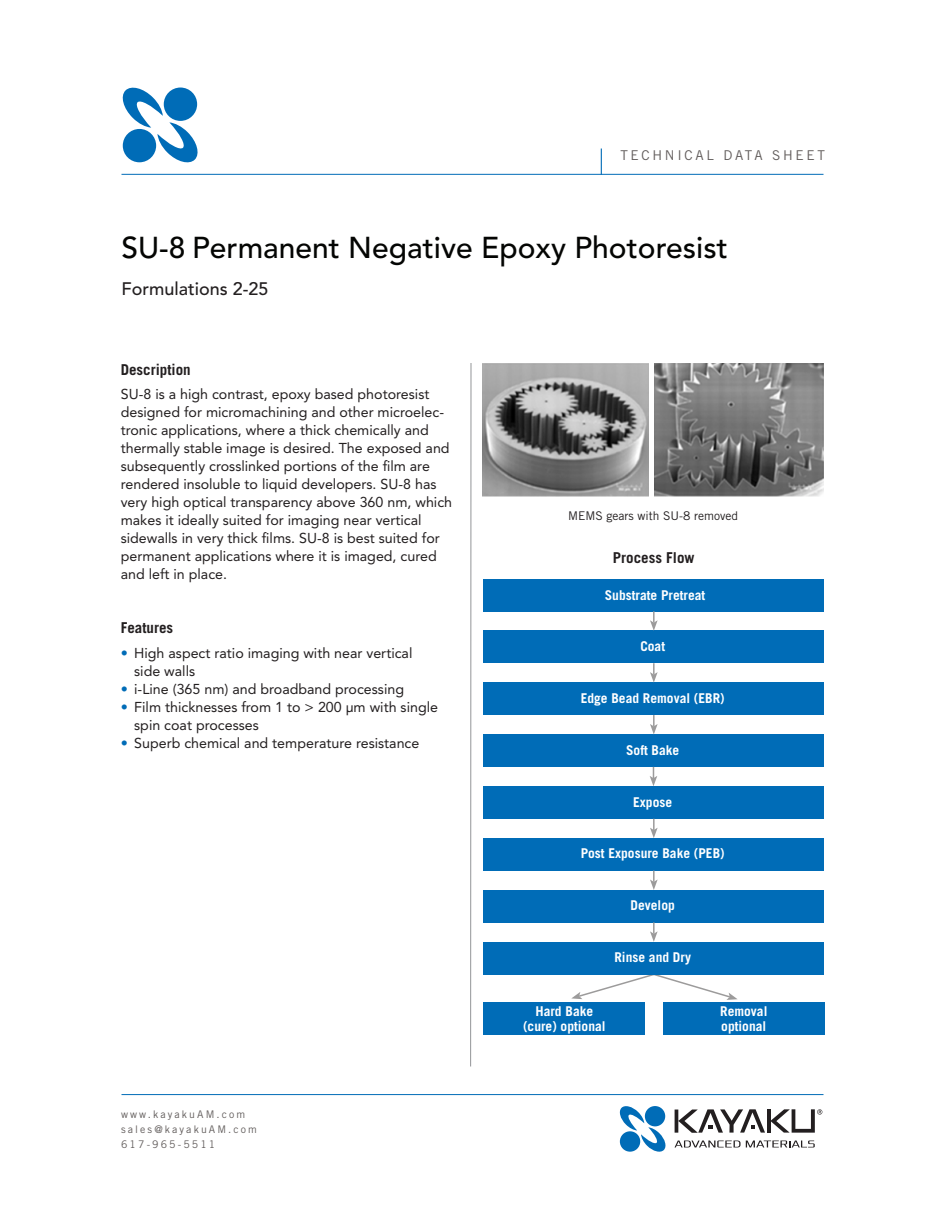
<style>
.page{position:relative;width:945px;height:1215px;background:#fff}
.page>*{position:absolute;margin:0;border:0;box-sizing:border-box;transform-origin:0 0}
.Head{font:500 30px "Avenir";color:#040503}
.t1{font:500 18px "Avenir";color:#231f20}
.subhead{font:700 15px "Trade Gothic";color:#231f20}
.Bodytext{font:700 15px "Trade Gothic";color:#231f20}
.chart_head{font:14.25px/18px "Avenir";color:#231f20}
.Bodytext-2{font:14.25px/18px "Avenir";color:#231f20}
.t2{font:700 13.5px "Trade Gothic";color:#fff}
.t3{font:13.5px "Trade Gothic";letter-spacing:.2em;color:#625d5c}
.t4{font:12px "Trade Gothic";color:#231f20}
.t5{font:10.5px/15px "Trade Gothic";letter-spacing:.2em;color:#625d5c}
.s1{color:#006cb7}
</style>
<div class="page">
<hr style="left:122px;top:174px;width:702px;height:1px;background:#006cb7">
<svg style="left:601px;top:149px;width:1px;height:26px"></svg>
<svg style="left:123px;top:88px;width:75px;height:74px"></svg>
<div style="left:164px;top:88px;width:33px;height:33px;background:#006cb7;border-radius:50%"></div>
<div style="left:123px;top:129px;width:33px;height:33px;background:#006cb7;border-radius:50%"></div>
<hr style="left:122px;top:1094px;width:702px;height:1px;background:#006cb7">
<svg style="left:675px;top:1141px;width:140px;height:6px"></svg>
<svg style="left:620px;top:1106px;width:46px;height:46px"></svg>
<div style="left:645px;top:1106px;width:20px;height:20px;background:#006cb7;border-radius:50%"></div>
<div style="left:620px;top:1131px;width:20px;height:21px;background:#006cb7;border-radius:50%"></div>
<svg style="left:675px;top:1109px;width:147px;height:24px"></svg>
<hr style="left:470px;top:363px;width:1px;height:703px;background:#939598">
<img style="left:483px;top:363px;width:166px;height:133px">
<img style="left:654px;top:363px;width:170px;height:133px">
<svg style="left:571px;top:974px;width:167px;height:26px"></svg>
<div style="left:483px;top:631px;width:341px;height:32px;background:#006cb7"></div>
<div style="left:483px;top:579px;width:341px;height:32px;background:#006cb7"></div>
<div style="left:483px;top:683px;width:341px;height:32px;background:#006cb7"></div>
<div style="left:483px;top:734px;width:341px;height:33px;background:#006cb7"></div>
<div style="left:483px;top:786px;width:341px;height:33px;background:#006cb7"></div>
<div style="left:483px;top:838px;width:341px;height:33px;background:#006cb7"></div>
<div style="left:483px;top:890px;width:341px;height:32px;background:#006cb7"></div>
<div style="left:483px;top:942px;width:341px;height:32px;background:#006cb7"></div>
<svg style="left:650px;top:611px;width:8px;height:20px"></svg>
<svg style="left:650px;top:663px;width:8px;height:20px"></svg>
<svg style="left:650px;top:715px;width:8px;height:19px"></svg>
<svg style="left:650px;top:767px;width:7px;height:19px"></svg>
<svg style="left:650px;top:819px;width:8px;height:19px"></svg>
<svg style="left:650px;top:871px;width:8px;height:19px"></svg>
<svg style="left:650px;top:922px;width:8px;height:20px"></svg>
<div style="left:483px;top:1003px;width:162px;height:32px;background:#006cb7"></div>
<div style="left:663px;top:1003px;width:162px;height:32px;background:#006cb7"></div>
<p class="t3" style="left:620px;top:148px;width:206px">TECHNICAL DATA SHEET</p>
<p class="Head" style="left:122px;top:230px;width:608px">SU-8 Permanent Negative Epoxy Photoresist</p>
<p class="t1" style="left:122px;top:279px;width:149px">Formulations 2-25</p>
<p class="subhead" style="left:121px;top:360px;width:72px">Description</p>
<p class="chart_head" style="left:121px;top:385px;width:333px">SU-8 is a high contrast, epoxy based photoresist designed for micromachining and other microelec&shy;tronic applications, where a thick chemically and thermally stable image is desired. The exposed and subsequently crosslinked portions of the film are rendered insoluble to liquid developers. SU-8 has very high optical transparency above 360 nm, which makes it ideally suited for imaging near vertical sidewalls in very thick films. SU-8 is best suited for permanent applications where it is imaged, cured and left in place.</p>
<p class="Bodytext" style="left:121px;top:619px;width:54px">Features</p>
<p class="Bodytext-2" style="left:134px;top:644px;width:280px;text-indent:-13px"><span class="s1">•</span> High aspect ratio imaging with near vertical side walls</p>
<p class="Bodytext-2" style="left:121px;top:680px;width:285px"><span class="s1">•</span> i-Line (365 nm) and broadband processing</p>
<p class="Bodytext-2" style="left:134px;top:698px;width:305px;text-indent:-13px"><span class="s1">•</span> Film thicknesses from 1 to &gt; 200 μm with single spin coat processes</p>
<p class="Bodytext-2" style="left:121px;top:734px;width:300px"><span class="s1">•</span> Superb chemical and temperature resistance</p>
<p class="t5" style="left:121px;top:1106px;width:137px">www.kayakuAM.com sales@kayakuAM.com<br>617-965-5511</p>
<p class="t4" style="left:568px;top:509px;width:171px">MEMS gears with SU-8 removed</p>
<p class="subhead" style="left:613px;top:548px;width:83px">Process Flow</p>
<p class="t2" style="left:605px;top:586px;width:102px">Substrate Pretreat</p>
<p class="t2" style="left:640px;top:638px;width:26px">Coat</p>
<p class="t2" style="left:581px;top:690px;width:146px">Edge Bead Removal (EBR)</p>
<p class="t2" style="left:626px;top:742px;width:55px">Soft Bake</p>
<p class="t2" style="left:633px;top:793px;width:40px">Expose</p>
<p class="t2" style="left:581px;top:845px;width:146px">Post Exposure Bake (PEB)</p>
<p class="t2" style="left:631px;top:897px;width:46px">Develop</p>
<p class="t2" style="left:614px;top:949px;width:78px">Rinse and Dry</p>
<p class="t2" style="left:535px;top:1003px;width:59px">Hard Bake</p>
<p class="t2" style="left:523px;top:1018px;width:84px">(cure) optional</p>
<p class="t2" style="left:720px;top:1003px;width:49px">Removal</p>
<p class="t2" style="left:721px;top:1018px;width:47px">optional</p>
</div>
